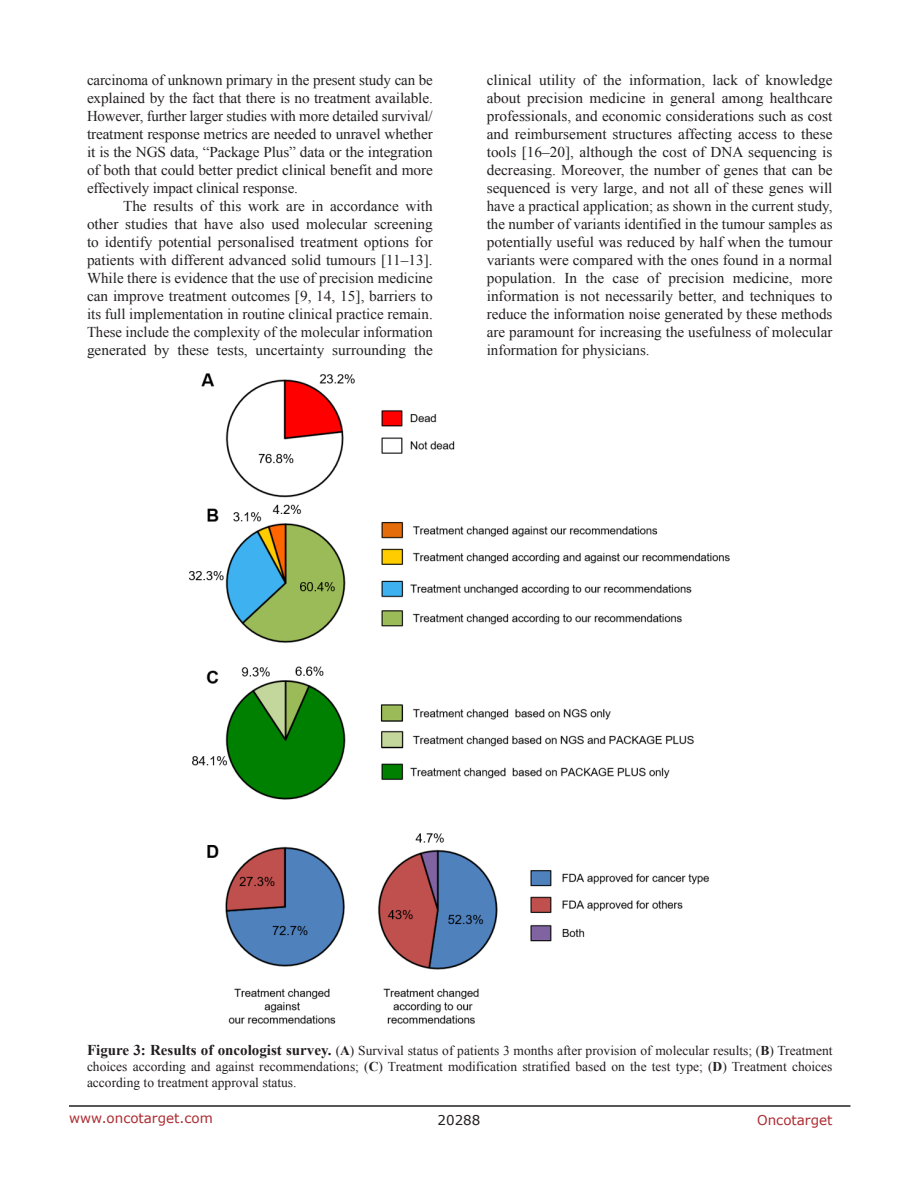
<style>
.page{position:relative;width:918px;height:1188px;background:#fff}
.page>*{position:absolute;margin:0;border:0;box-sizing:border-box;transform-origin:0 0}
.BodyText{font:15px/18px "Times New Roman";color:#231f20;text-align:justify}
.FigureText{font:13.5px/16.2px "Times New Roman";color:#231f20;text-align:justify}
.t1{font:13.5px "Verdana";color:#ac2b31}
.t2{font:13.5px "Verdana";color:#231f20}
.s1{font-weight:700;font-size:15px}
.s2{font-weight:700}
</style>
<div class="page">
<hr style="left:69px;top:1105px;width:781px;height:2px;background:#231f20">
<img style="left:190px;top:374px;width:540px;height:650px">
<p class="BodyText" style="left:87px;top:71px;width:347px">carcinoma of unknown primary in the present study can be explained by the fact that there is no treatment available.<br>However, further larger studies with more detailed survival/ treatment response metrics are needed to unravel whether it is the NGS data, “Package Plus” data or the integration of both that could better predict clinical benefit and more effectively impact clinical response.</p>
<p class="BodyText" style="left:87px;top:197px;width:347px;text-indent:36px">The results of this work are in accordance with other studies that have also used molecular screening to identify potential personalised treatment options for patients with different advanced solid tumours [11–13].<br>While there is evidence that the use of precision medicine can improve treatment outcomes [9, 14, 15], barriers to its full implementation in routine clinical practice remain.<br>These include the complexity of the molecular information generated by these tests, uncertainty surrounding the</p>
<p class="BodyText" style="left:487px;top:71px;width:347px">clinical utility of the information, lack of knowledge about precision medicine in general among healthcare professionals, and economic considerations such as cost and reimbursement structures affecting access to these tools [16–20], although the cost of DNA sequencing is decreasing. Moreover, the number of genes that can be sequenced is very large, and not all of these genes will have a practical application; as shown in the current study, the number of variants identified in the tumour samples as potentially useful was reduced by half when the tumour variants were compared with the ones found in a normal population. In the case of precision medicine, more information is not necessarily better, and techniques to reduce the information noise generated by these methods are paramount for increasing the usefulness of molecular information for physicians.</p>
<p class="FigureText" style="left:87px;top:1042px;width:747px"><span class="s1">Figure 3: Results of oncologist survey.</span> (<span class="s2">A</span>) Survival status of patients 3 months after provision of molecular results; (<span class="s2">B</span>) Treatment choices according and against recommendations; (<span class="s2">C</span>) Treatment modification stratified based on the test type; (<span class="s2">D</span>) Treatment choices according to treatment approval status.</p>
<p class="t1" style="left:69px;top:1109px;width:145px">www.oncotarget.com</p>
<p class="t2" style="left:438px;top:1111px;width:44px">20288</p>
<p class="t1" style="left:757px;top:1111px;width:77px">Oncotarget</p>
</div>
